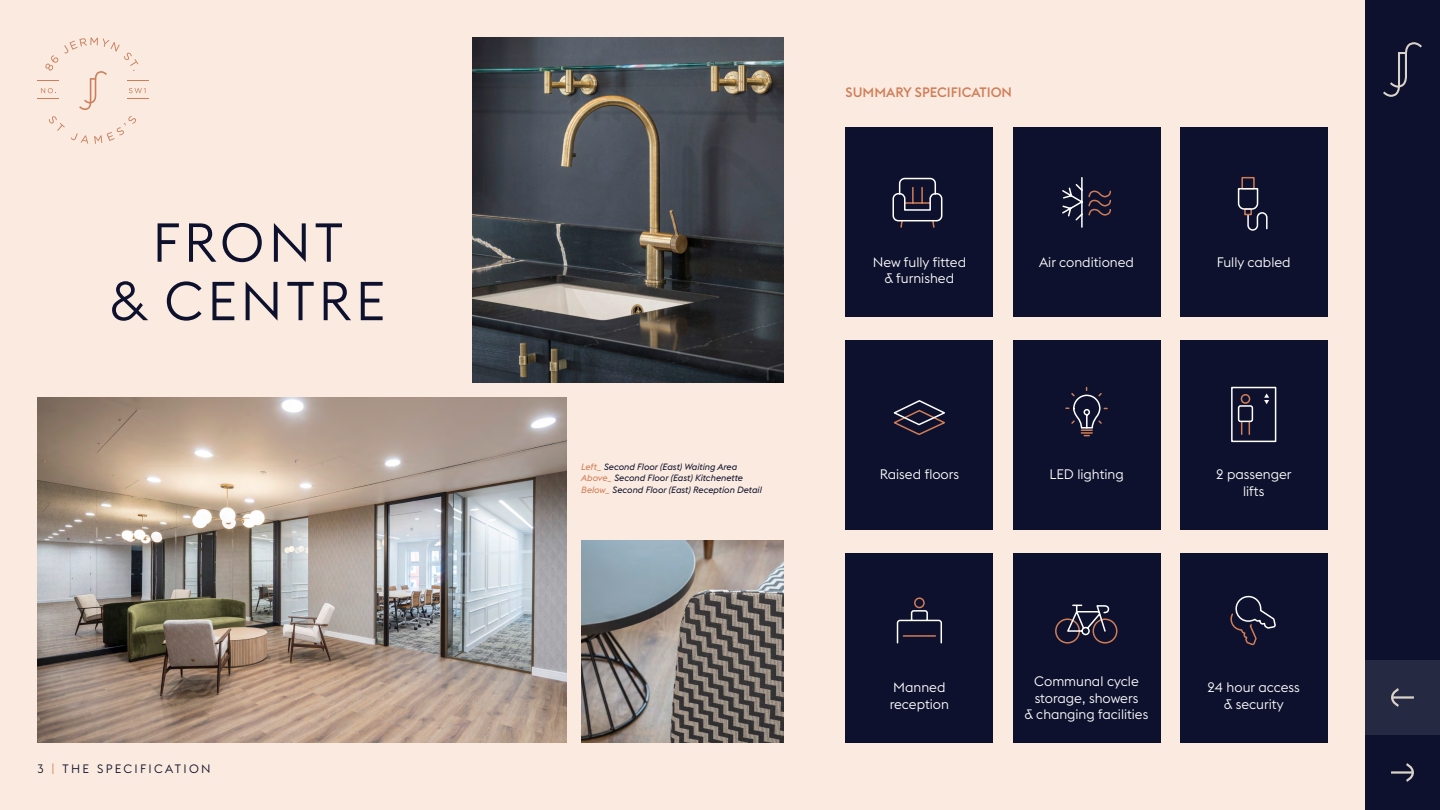
<style>
.page{position:relative;width:1440px;height:810px;background:#fff}
.page>*{position:absolute;margin:0;border:0;box-sizing:border-box;transform-origin:0 0}
.t1{font:300 54px/58.5px "Euclid Flex";letter-spacing:.07em;color:#0d112d;text-align:center}
.t2{font:300 13.58px/16.6px "Euclid Flex";color:#fff;text-align:center}
.t3{font:500 13.5px "Euclid Flex";color:#d07d57}
.t4{font:300 13.5px "Euclid Flex";color:#fff}
.t5{font:300 12px "Euclid Flex";letter-spacing:.19em;color:#0d112d}
.t6{font:italic 9px/11.2px "Euclid Flex";color:#0d112d}
.s1{color:#d07d57}
</style>
<div class="page">
<div style="left:0;top:0;width:1365px;height:810px;background:#fbeadf"></div>
<svg style="left:49px;top:116px;width:16px;height:15px"></svg>
<svg style="left:71px;top:133px;width:17px;height:11px"></svg>
<svg style="left:94px;top:116px;width:42px;height:28px"></svg>
<svg style="left:38px;top:38px;width:111px;height:72px"></svg>
<img style="left:472px;top:38px;width:312px;height:344px">
<img style="left:38px;top:398px;width:528px;height:344px">
<div style="left:846px;top:128px;width:147px;height:189px;background:#0d112d"></div>
<div style="left:846px;top:340px;width:147px;height:190px;background:#0d112d"></div>
<div style="left:846px;top:553px;width:147px;height:189px;background:#0d112d"></div>
<div style="left:1013px;top:128px;width:147px;height:189px;background:#0d112d"></div>
<div style="left:1013px;top:340px;width:147px;height:190px;background:#0d112d"></div>
<div style="left:1013px;top:553px;width:147px;height:189px;background:#0d112d"></div>
<div style="left:1180px;top:128px;width:148px;height:189px;background:#0d112d"></div>
<div style="left:1180px;top:340px;width:148px;height:190px;background:#0d112d"></div>
<div style="left:1180px;top:553px;width:148px;height:189px;background:#0d112d"></div>
<svg style="left:892px;top:177px;width:51px;height:51px"></svg>
<svg style="left:1062px;top:177px;width:49px;height:51px"></svg>
<svg style="left:893px;top:400px;width:52px;height:35px"></svg>
<svg style="left:1065px;top:386px;width:43px;height:50px"></svg>
<div style="left:1231px;top:387px;width:45px;height:55px;border:2px solid #fff"></div>
<svg style="left:1240px;top:394px;width:11px;height:41px"></svg>
<div style="left:1238px;top:405px;width:15px;height:17px;border:2px solid #fff;border-radius:2px"></div>
<svg style="left:1264px;top:393px;width:5px;height:11px"></svg>
<svg style="left:896px;top:597px;width:46px;height:47px"></svg>
<svg style="left:1230px;top:595px;width:46px;height:51px"></svg>
<div style="left:1242px;top:604px;width:7px;height:6px;border:2px solid #0d112d;border-radius:50%"></div>
<svg style="left:1055px;top:604px;width:63px;height:40px"></svg>
<div style="left:1241px;top:177px;width:14px;height:12px;border:2px solid #d07d57"></div>
<svg style="left:1237px;top:187px;width:31px;height:44px"></svg>
<img style="left:581px;top:541px;width:203px;height:201px">
<div style="left:1365px;top:0;width:75px;height:810px;background:#0d112d"></div>
<div style="left:1365px;top:660px;width:75px;height:75px;background:#252942"></div>
<svg style="left:1383px;top:42px;width:39px;height:55px"></svg>
<hr style="left:1391px;top:771px;width:22px;height:3px;background:#d9d3c9">
<svg style="left:1404px;top:763px;width:10px;height:19px"></svg>
<hr style="left:1392px;top:696px;width:22px;height:3px;background:#d9d3c9">
<svg style="left:1391px;top:688px;width:10px;height:19px"></svg>
<h1 class="t1" style="left:110px;top:214px;width:277px">FRONT<br>&amp; CENTRE</h1>
<p class="t5" style="left:38px;top:761px;width:175px">3 <span class="s1">|</span> THE SPECIFICATION</p>
<p class="t6" style="left:581px;top:461px;width:182px"><span class="s1">Left_</span> Second Floor (East) Waiting Area<br><span class="s1">Above_</span> Second Floor (East) Kitchenette<br><span class="s1">Below_</span> Second Floor (East) Reception Detail</p>
<p class="t3" style="left:846px;top:84px;width:168px">SUMMARY SPECIFICATION</p>
<p class="t2" style="left:873px;top:254px;width:95px">New fully fitted &amp; furnished</p>
<p class="t2" style="left:1039px;top:254px;width:96px">Air conditioned</p>
<p class="t2" style="left:1217px;top:254px;width:75px">Fully cabled</p>
<p class="t2" style="left:880px;top:466px;width:81px">Raised floors</p>
<p class="t2" style="left:1049px;top:466px;width:76px">LED lighting</p>
<p class="t2" style="left:1216px;top:466px;width:77px">2 passenger lifts</p>
<p class="t2" style="left:890px;top:679px;width:61px;text-align:left">Manned reception</p>
<p class="t2" style="left:1034px;top:673px;width:106px;text-align:left">Communal cycle storage, showers</p>
<p class="t4" style="left:1025px;top:706px;width:125px">&amp; changing facilities</p>
<p class="t2" style="left:1208px;top:679px;width:94px">24 hour access &amp; security</p>
</div>
